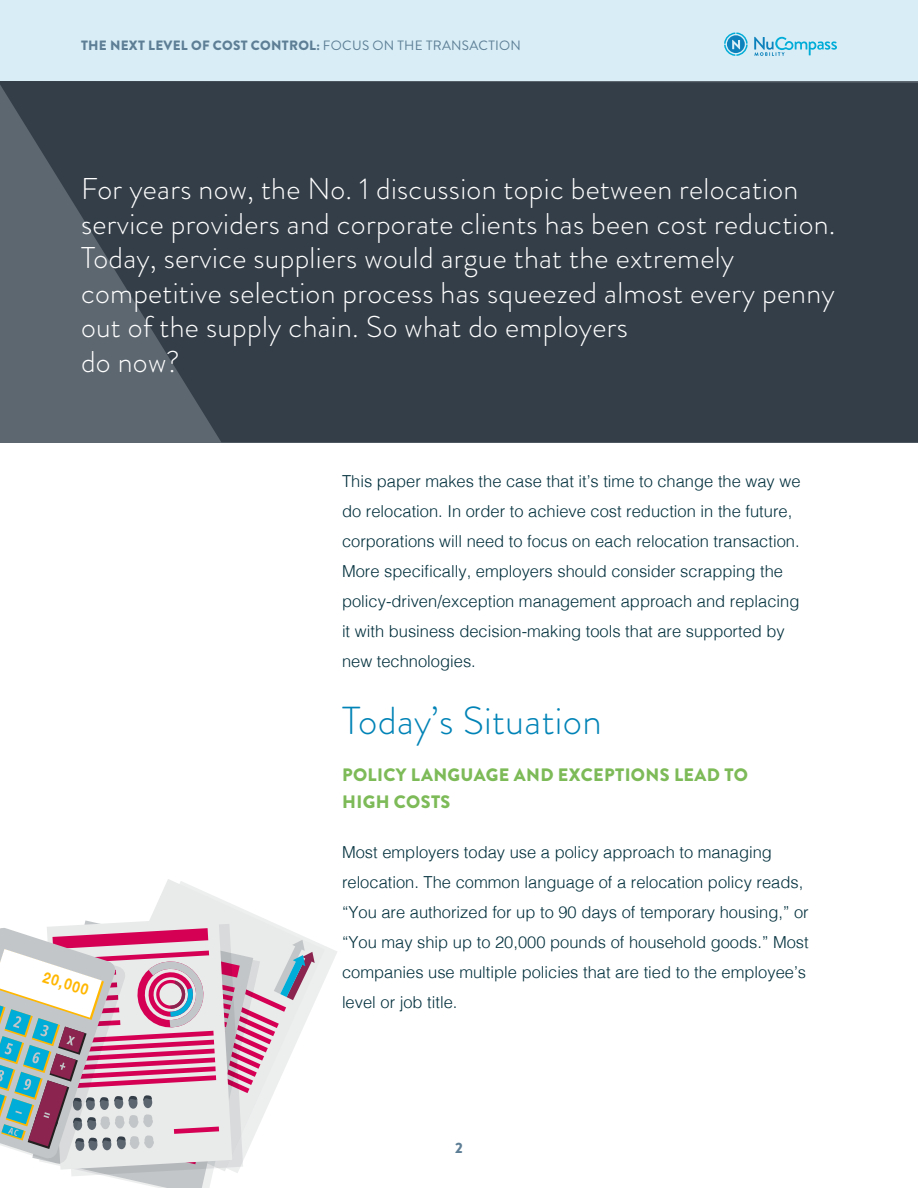
<style>
.page{position:relative;width:918px;height:1188px;background:#fff}
.page>*{position:absolute;margin:0;border:0;box-sizing:border-box;transform-origin:0 0}
.t1{font:300 39px "Brandon Grotesque";letter-spacing:.01em;color:#0083b6}
.t2{font:300 30px/34.5px "Brandon Grotesque";letter-spacing:.01em;color:#fff}
.t3{font:900 18px/27px "Brandon Grotesque";letter-spacing:.02em;color:#7dba58}
.t4{font:300 16.5px/30px "Helvetica";color:#002f3c}
.t5{font:700 15.3px "Helvetica Neue";color:#ffb700;scale:.86 1}
.t6{font:900 15px "Brandon Grotesque";color:#5d7e95}
.t7{font:900 13.5px "Brandon Grotesque";letter-spacing:.02em;color:#5d7e95}
.s1{font-weight:400}
</style>
<div class="page">
<svg style="left:0;top:81px;width:918px;height:361px;background:#39434c"></svg>
<div style="left:0;top:0;width:918px;height:81px;background:#d8edf6"></div>
<svg style="left:724px;top:32px;width:24px;height:24px"></svg>
<svg style="left:754px;top:37px;width:83px;height:19px"></svg>
<svg style="left:151px;top:879px;width:174px;height:121px"></svg>
<svg style="left:107px;top:920px;width:146px;height:268px"></svg>
<svg style="left:71px;top:924px;width:172px;height:252px"></svg>
<svg style="left:51px;top:917px;width:181px;height:253px;fill:#e9eaea"></svg>
<svg style="left:0;top:927px;width:315px;height:237px;background:#d1bac6"></svg>
<p class="t7" style="left:81px;top:36px;width:441px">THE NEXT LEVEL OF COST CONTROL: <span class="s1">FOCUS ON THE TRANSACTION</span></p>
<p class="t2" style="left:81px;top:172px;width:756px">For years now, the No. 1 discussion topic between relocation service providers and corporate clients has been cost reduction.<br>Today, service suppliers would argue that the extremely competitive selection process has squeezed almost every penny out of the supply chain. So what do employers<br>do now?</p>
<p class="t5" style="left:47px;top:965px;width:56px;rotate:17deg">20,000</p>
<p class="t4" style="left:342px;top:465px;width:460px">This paper makes the case that it’s time to change the way we do relocation. In order to achieve cost reduction in the future, corporations will need to focus on each relocation transaction.<br>More specifically, employers should consider scrapping the policy-driven/exception management approach and replacing it with business decision-making tools that are supported by new technologies.</p>
<h1 class="t1" style="left:342px;top:694px;width:261px">Today’s Situation</h1>
<p class="t3" style="left:342px;top:762px;width:407px">POLICY LANGUAGE AND EXCEPTIONS LEAD TO<br>HIGH COSTS</p>
<p class="t4" style="left:342px;top:836px;width:468px">Most employers today use a policy approach to managing relocation. The common language of a relocation policy reads, “You are authorized for up to 90 days of temporary housing,” or “You may ship up to 20,000 pounds of household goods.” Most companies use multiple policies that are tied to the employee’s level or job title.</p>
<p class="t6" style="left:455px;top:1138px;width:9px">2</p>
</div>
